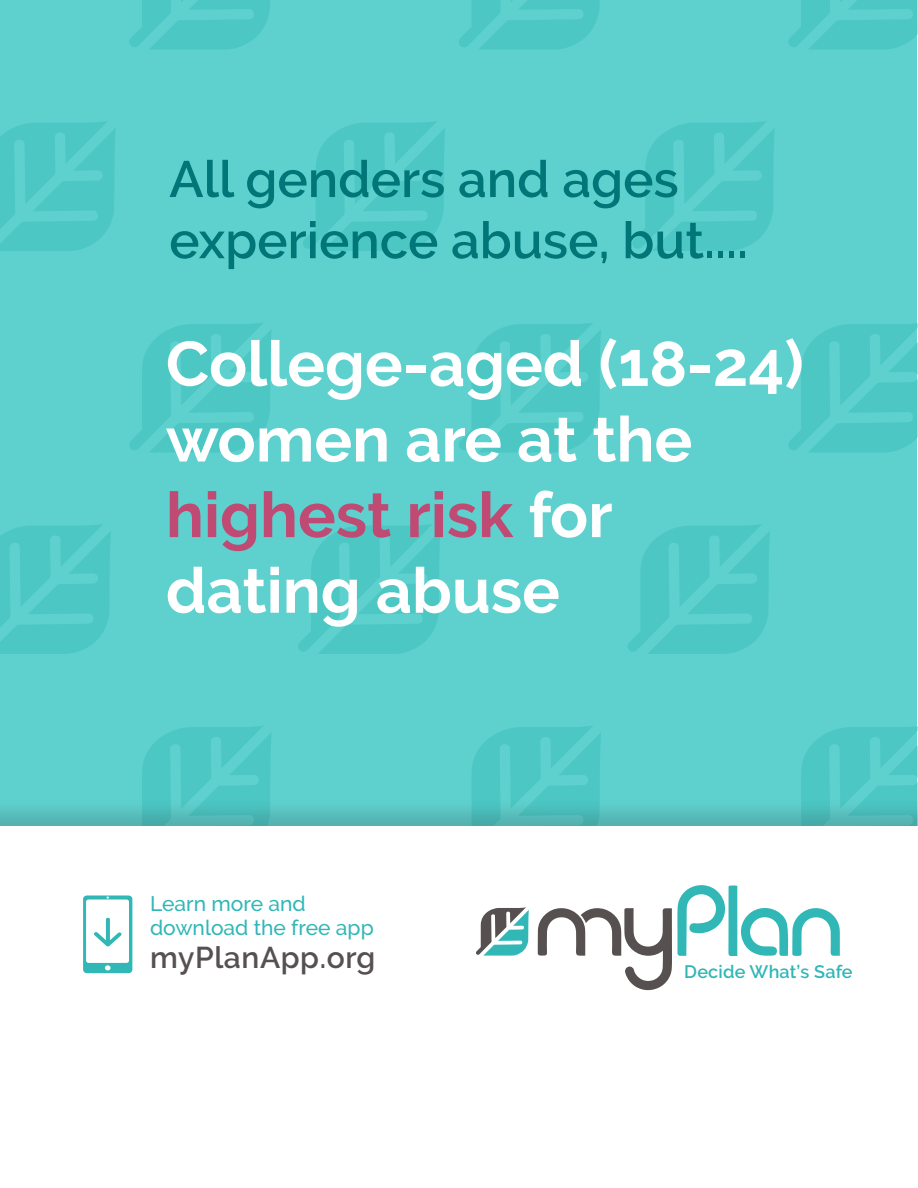
<style>
.page{position:relative;width:918px;height:1188px;background:#fff}
.page>*{position:absolute;margin:0;border:0;box-sizing:border-box;transform-origin:0 0}
.t1{font:700 63px/75.6px "Raleway";color:#fff}
.t2{font:600 51px/61.2px "Raleway";color:#007678}
.t3{font:600 30px "Raleway";letter-spacing:.02em;color:#575051}
.t4{font:500 21px/24px "Raleway";color:#30b7b6}
.t5{font:600 18px "Raleway";letter-spacing:.01em;color:#30b7b6}
.s1{color:#bf4a73}
</style>
<div class="page">
<svg style="left:538px;top:885px;width:302px;height:105px"></svg>
<svg style="left:476px;top:907px;width:53px;height:49px"></svg>
<div style="left:83px;top:896px;width:49px;height:77px;background:#30b7b6;border-radius:4px"></div>
<div style="left:86px;top:900px;width:43px;height:63px;background:#fff;border-radius:2px"></div>
<svg style="left:105px;top:965px;width:6px;height:5px"></svg>
<svg style="left:94px;top:918px;width:28px;height:28px"></svg>
<div style="left:1px;top:0;width:916px;height:846px;background:#5ed1ce"></div>
<svg style="left:0;top:121px;width:115px;height:130px"></svg>
<svg style="left:303px;top:121px;width:142px;height:130px"></svg>
<svg style="left:632px;top:121px;width:143px;height:130px"></svg>
<svg style="left:129px;top:323px;width:142px;height:129px"></svg>
<svg style="left:459px;top:323px;width:142px;height:129px"></svg>
<svg style="left:788px;top:323px;width:130px;height:129px"></svg>
<svg style="left:0;top:524px;width:111px;height:130px"></svg>
<svg style="left:298px;top:524px;width:142px;height:130px"></svg>
<svg style="left:628px;top:524px;width:142px;height:130px"></svg>
<svg style="left:142px;top:726px;width:129px;height:71px"></svg>
<svg style="left:472px;top:726px;width:129px;height:71px"></svg>
<svg style="left:801px;top:726px;width:117px;height:71px"></svg>
<div style="left:0;top:797px;width:918px;height:88px;background:#231f20;opacity:.18"></div>
<div style="left:0;top:826px;width:918px;height:57px;background:#fff"></div>
<svg style="left:129px;top:0;width:141px;height:49px"></svg>
<svg style="left:459px;top:0;width:141px;height:49px"></svg>
<svg style="left:788px;top:0;width:130px;height:49px"></svg>
<p class="t2" style="left:169px;top:149px;width:580px">All genders and ages experience abuse, but....</p>
<p class="t1" style="left:166px;top:326px;width:639px">College-aged (18-24) women are at the <span class="s1">highest risk</span> for</p>
<p class="t1" style="left:166px;top:553px;width:396px">dating abuse</p>
<p class="t4" style="left:150px;top:891px;width:225px">Learn more and download the free app</p>
<p class="t3" style="left:150px;top:940px;width:227px">myPlanApp.org</p>
<p class="t5" style="left:684px;top:961px;width:170px">Decide What’s Safe</p>
</div>
